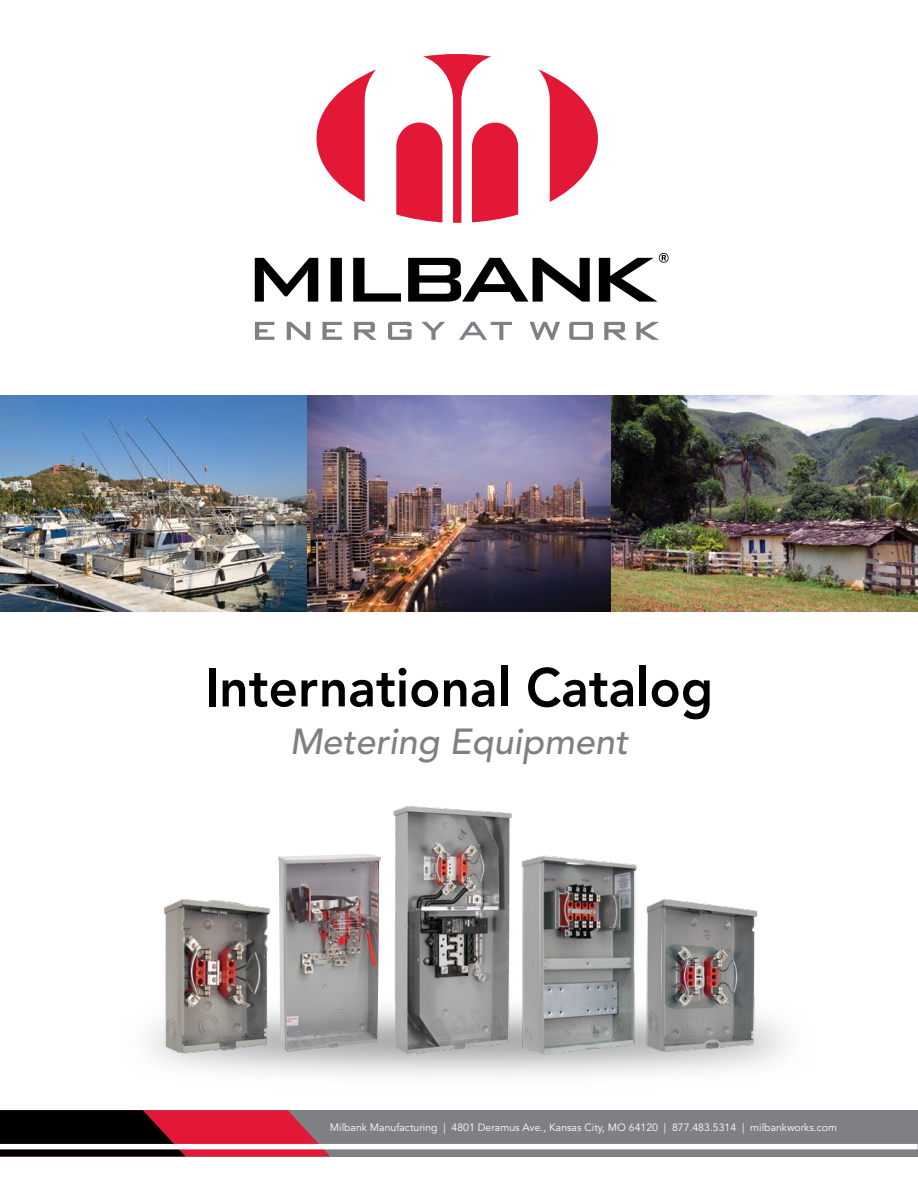
<style>
.page{position:relative;width:918px;height:1188px;background:#fff}
.page>*{position:absolute;margin:0;border:0;box-sizing:border-box;transform-origin:0 0}
.t1{font:800 54px "Avenir LT Std";color:#000;scale:.95 1}
.t2{font:italic 500 36px "Avenir LT Std";color:#7e8083}
.t3{font:10.5px "Avenir LT Std";color:#fff}
</style>
<div class="page">
<img style="left:306px;top:396px;width:306px;height:216px">
<svg style="left:317px;top:54px;width:281px;height:169px"></svg>
<svg style="left:255px;top:322px;width:404px;height:18px"></svg>
<svg style="left:255px;top:253px;width:414px;height:49px"></svg>
<img style="left:0;top:396px;width:306px;height:216px">
<img style="left:612px;top:396px;width:306px;height:216px">
<img style="left:157px;top:898px;width:121px;height:161px">
<img style="left:372px;top:806px;width:157px;height:255px">
<img style="left:511px;top:854px;width:127px;height:204px">
<img style="left:638px;top:898px;width:125px;height:161px">
<div style="left:0;top:1110px;width:918px;height:46px;background:#7e8083"></div>
<svg style="left:0;top:1110px;width:330px;height:46px;background:#6c1321"></svg>
<div style="left:0;top:1144px;width:918px;height:6px;background:#fff"></div>
<img style="left:278px;top:854px;width:103px;height:198px">
<h1 class="t1" style="left:205px;top:656px;width:536px">International Catalog</h1>
<h2 class="t2" style="left:290px;top:721px;width:340px">Metering Equipment</h2>
<p class="t3" style="left:330px;top:1122px;width:509px">Milbank Manufacturing | 4801 Deramus Ave., Kansas City, MO 64120 | 877.483.5314 | milbankworks.com</p>
</div>
